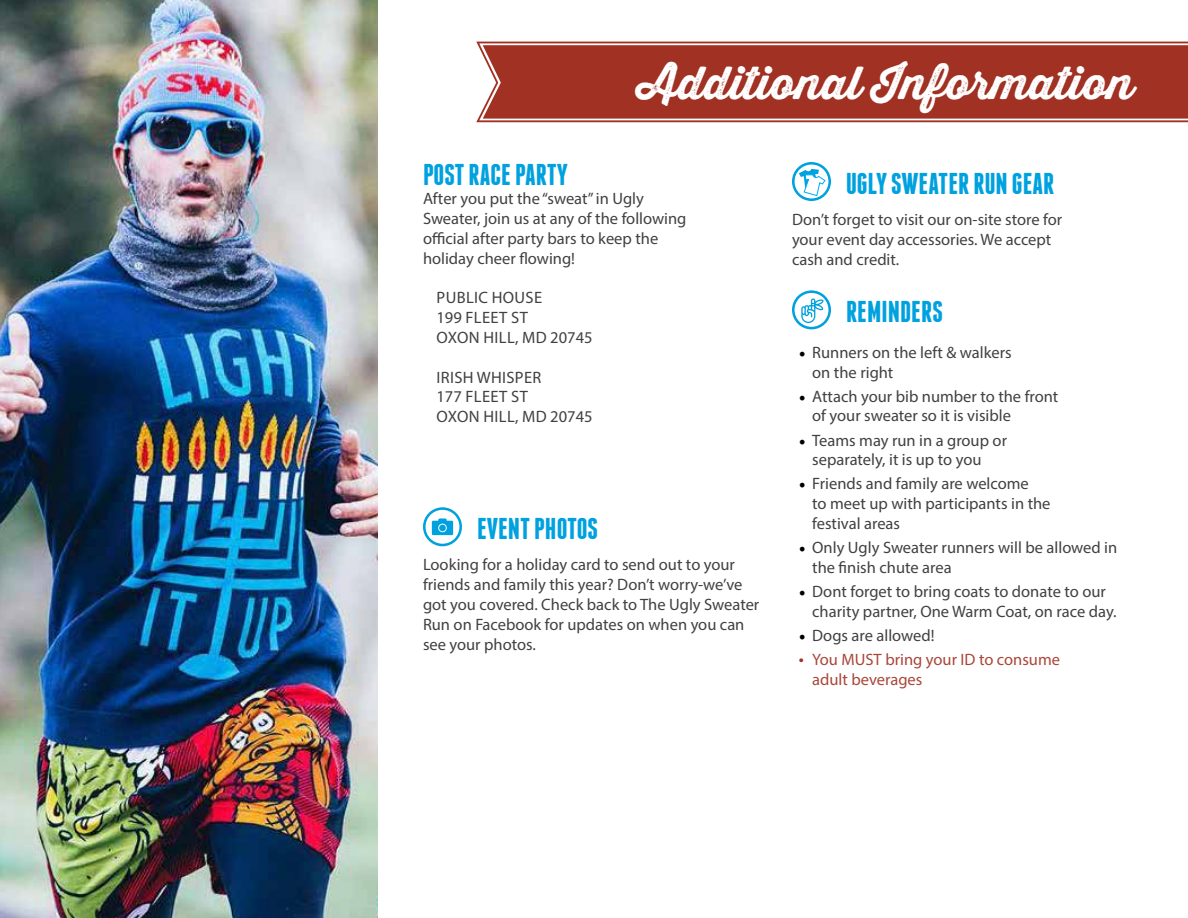
<style>
.page{position:relative;width:1188px;height:918px;background:#fff}
.page>*{position:absolute;margin:0;border:0;box-sizing:border-box;transform-origin:0 0}
.t1{font:45px "Thirsty Rough Bol One";color:#fff}
.t2{font:700 30px "Franchise";color:#00a1df}
.t3{font:16.5px/19.8px "Myriad Pro";color:#414042}
.t4{font:16.5px/19.8px "Myriad Pro";letter-spacing:.02em;color:#414042}
.t5{font:16.5px/19.8px "Myriad Pro";color:#a94639}
.s1{font-family:"Minion Pro";font-size:18px;color:#000}
.s2{font-size:18px;color:#a03123}
</style>
<div class="page">
<svg style="left:476px;top:42px;width:712px;height:80px;background:#a53d30"></svg>
<img style="left:0;top:0;width:378px;height:918px">
<svg style="left:423px;top:507px;width:39px;height:39px"></svg>
<svg style="left:792px;top:290px;width:39px;height:39px"></svg>
<svg style="left:792px;top:162px;width:39px;height:39px"></svg>
<h1 class="t1" style="left:638px;top:49px;width:497px">Additional Information</h1>
<h2 class="t2" style="left:423px;top:160px;width:146px">POST RACE PARTY</h2>
<p class="t3" style="left:423px;top:189px;width:265px">After you put the “sweat” in Ugly<br>Sweater, join us at any of the following official after party bars to keep the holiday cheer flowing!</p>
<p class="t4" style="left:436px;top:288px;width:158px">PUBLIC HOUSE<br>199 FLEET ST<br>OXON HILL, MD 20745</p>
<p class="t4" style="left:436px;top:367px;width:158px">IRISH WHISPER<br>177 FLEET ST<br>OXON HILL, MD 20745</p>
<h2 class="t2" style="left:477px;top:514px;width:123px">EVENT PHOTOS</h2>
<p class="t3" style="left:423px;top:555px;width:338px">Looking for a holiday card to send out to your friends and family this year? Don’t worry-we’ve got you covered. Check back to The Ugly Sweater Run on Facebook for updates on when you can see your photos.</p>
<h2 class="t2" style="left:846px;top:169px;width:210px">UGLY SWEATER RUN GEAR</h2>
<p class="t3" style="left:792px;top:209px;width:272px">Don’t forget to visit our on-site store for your event day accessories. We accept cash and credit.</p>
<h2 class="t2" style="left:846px;top:297px;width:98px">REMINDERS</h2>
<p class="t3" style="left:812px;top:342px;width:201px;text-indent:-14px"><span class="s1">•</span> Runners on the left &amp; walkers on the right</p>
<p class="t3" style="left:812px;top:386px;width:248px;text-indent:-14px"><span class="s1">•</span> Attach your bib number to the front of your sweater so it is visible</p>
<p class="t3" style="left:812px;top:430px;width:196px;text-indent:-14px"><span class="s1">•</span> Teams may run in a group or separately, it is up to you</p>
<p class="t3" style="left:812px;top:474px;width:240px;text-indent:-14px"><span class="s1">•</span> Friends and family are welcome<br>to meet up with participants in the festival areas</p>
<p class="t3" style="left:812px;top:538px;width:307px;text-indent:-14px"><span class="s1">•</span> Only Ugly Sweater runners will be allowed in the finish chute area</p>
<p class="t3" style="left:812px;top:581px;width:306px;text-indent:-14px"><span class="s1">•</span> Dont forget to bring coats to donate to our charity partner, One Warm Coat, on race day.</p>
<p class="t3" style="left:799px;top:625px;width:137px"><span class="s1">•</span> Dogs are allowed!</p>
<p class="t5" style="left:812px;top:649px;width:249px;text-indent:-14px"><span class="s2">•</span> You MUST bring your ID to consume adult beverages</p>
</div>
